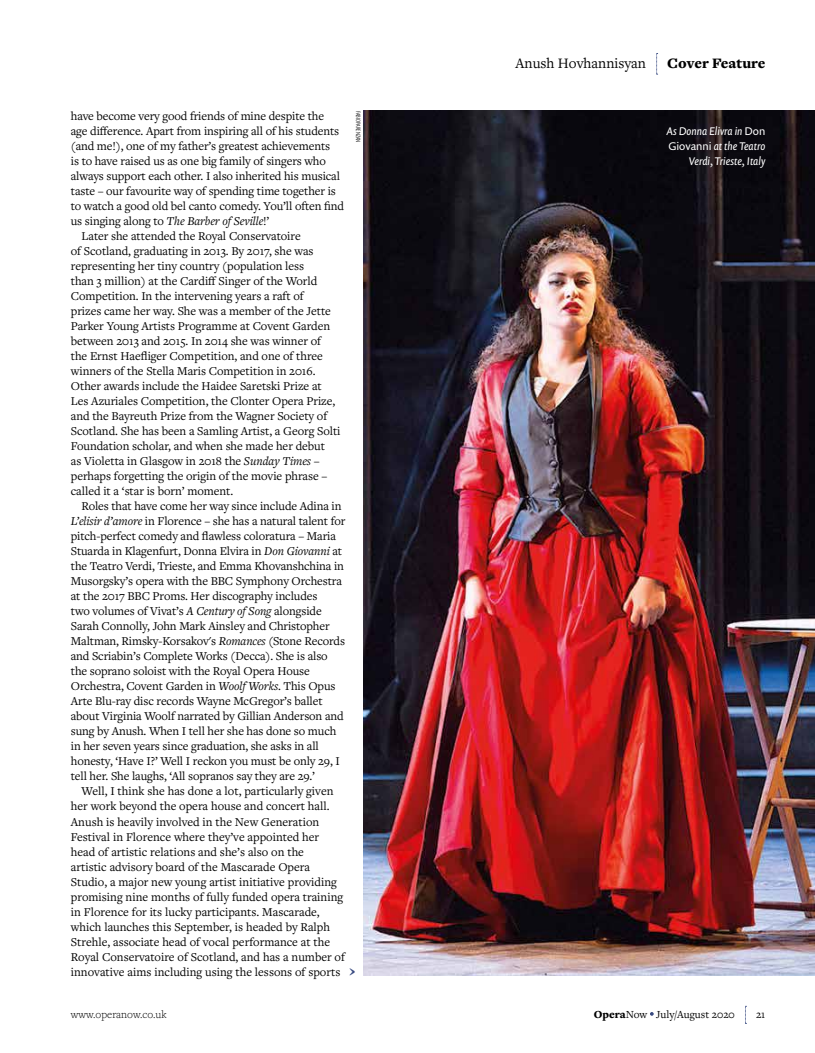
<style>
.page{position:relative;width:815px;height:1053px;background:#fff}
.page>*{position:absolute;margin:0;border:0;box-sizing:border-box;transform-origin:0 0}
.t1{font:15px "Freight Text Pro";color:#000}
.t2{font:900 15px "Freight Text Pro";color:#000}
.t3{font:12.5px "Freight Text Pro";letter-spacing:-.005em;color:#000}
.t4{font:italic 11.25px/15px "Prenton RP Pro";color:#fff;text-align:right}
.t5{font:11.25px "Freight Text Pro";color:#000}
.t6{font:300 11.25px "Freight Text Pro";color:#000}
.t7{font:300 6.25px "Prenton RP Cond";letter-spacing:-.005em;color:#000}
.s1{font-style:italic}
.s2{font-weight:900;font-size:18.75px;color:#384a81}
.s3{font-style:normal}
.s4{font-weight:900}
</style>
<div class="page">
<img style="left:363px;top:111px;width:452px;height:864px">
<svg style="left:656px;top:53px;width:2px;height:22px"></svg>
<svg style="left:650px;top:1012px;width:4px;height:3px"></svg>
<svg style="left:745px;top:1005px;width:1px;height:19px"></svg>
<p class="t7" style="left:362px;top:111px;width:33px;rotate:90deg">FABIO PARENZAN</p>
<p class="t3" style="left:71px;top:108px;width:255px">have become very good friends of mine despite the</p>
<p class="t3" style="left:71px;top:123px;width:270px">age difference. Apart from inspiring all of his students</p>
<p class="t3" style="left:71px;top:138px;width:261px">(and me!), one of my father’s greatest achievements</p>
<p class="t3" style="left:71px;top:153px;width:257px">is to have raised us as one big family of singers who</p>
<p class="t3" style="left:71px;top:168px;width:271px">always support each other. I also inherited his musical</p>
<p class="t3" style="left:71px;top:183px;width:267px">taste – our favourite way of spending time together is</p>
<p class="t3" style="left:71px;top:198px;width:275px">to watch a good old bel canto comedy. You’ll often find</p>
<p class="t3" style="left:71px;top:213px;width:200px">us singing along to <span class="s1">The Barber of Seville</span>!’</p>
<p class="t3" style="left:81px;top:228px;width:221px">Later she attended the Royal Conservatoire</p>
<p class="t3" style="left:71px;top:243px;width:244px">of Scotland, graduating in 2013. By 2017, she was</p>
<p class="t3" style="left:71px;top:258px;width:235px">representing her tiny country (population less</p>
<p class="t3" style="left:71px;top:273px;width:248px">than 3 million) at the Cardiff Singer of the World</p>
<p class="t3" style="left:71px;top:288px;width:234px">Competition. In the intervening years a raft of</p>
<p class="t3" style="left:71px;top:303px;width:261px">prizes came her way. She was a member of the Jette</p>
<p class="t3" style="left:71px;top:318px;width:261px">Parker Young Artists Programme at Covent Garden</p>
<p class="t3" style="left:71px;top:333px;width:252px">between 2013 and 2015. In 2014 she was winner of</p>
<p class="t3" style="left:71px;top:348px;width:254px">the Ernst Haefliger Competition, and one of three</p>
<p class="t3" style="left:71px;top:363px;width:246px">winners of the Stella Maris Competition in 2016.</p>
<p class="t3" style="left:71px;top:378px;width:252px">Other awards include the Haidee Saretski Prize at</p>
<p class="t3" style="left:71px;top:393px;width:266px">Les Azuriales Competition, the Clonter Opera Prize,</p>
<p class="t3" style="left:71px;top:408px;width:258px">and the Bayreuth Prize from the Wagner Society of</p>
<p class="t3" style="left:71px;top:423px;width:271px">Scotland. She has been a Samling Artist, a Georg Solti</p>
<p class="t3" style="left:71px;top:438px;width:256px">Foundation scholar, and when she made her debut</p>
<p class="t3" style="left:71px;top:453px;width:250px">as Violetta in Glasgow in 2018 the <span class="s1">Sunday Times</span> –</p>
<p class="t3" style="left:71px;top:468px;width:258px">perhaps forgetting the origin of the movie phrase –</p>
<p class="t3" style="left:71px;top:483px;width:164px">called it a ‘star is born’ moment.</p>
<p class="t3" style="left:81px;top:498px;width:262px">Roles that have come her way since include Adina in</p>
<p class="t3" style="left:71px;top:513px;width:276px"><span class="s1">L’elisir d’amore</span> in Florence – she has a natural talent for</p>
<p class="t3" style="left:71px;top:528px;width:267px">pitch-perfect comedy and flawless coloratura – Maria</p>
<p class="t3" style="left:71px;top:543px;width:273px">Stuarda in Klagenfurt, Donna Elvira in <span class="s1">Don Giovanni</span> at</p>
<p class="t3" style="left:71px;top:558px;width:275px">the Teatro Verdi, Trieste, and Emma Khovanshchina in</p>
<p class="t3" style="left:71px;top:573px;width:273px">Musorgsky’s opera with the BBC Symphony Orchestra</p>
<p class="t3" style="left:71px;top:588px;width:248px">at the 2017 BBC Proms. Her discography includes</p>
<p class="t3" style="left:71px;top:603px;width:252px">two volumes of Vivat’s <span class="s1">A Century of Song</span> alongside</p>
<p class="t3" style="left:71px;top:618px;width:260px">Sarah Connolly, John Mark Ainsley and Christopher</p>
<p class="t3" style="left:71px;top:633px;width:276px">Maltman, Rimsky-Korsakov's <span class="s1">Romances</span> (Stone Records</p>
<p class="t3" style="left:71px;top:648px;width:258px">and Scriabin’s Complete Works (Decca). She is also</p>
<p class="t3" style="left:71px;top:663px;width:240px">the soprano soloist with the Royal Opera House</p>
<p class="t3" style="left:71px;top:678px;width:266px">Orchestra, Covent Garden in <span class="s1">Woolf Works</span>. This Opus</p>
<p class="t3" style="left:71px;top:693px;width:253px">Arte Blu-ray disc records Wayne McGregor’s ballet</p>
<p class="t3" style="left:71px;top:708px;width:274px">about Virginia Woolf narrated by Gillian Anderson and</p>
<p class="t3" style="left:71px;top:723px;width:267px">sung by Anush. When I tell her she has done so much</p>
<p class="t3" style="left:71px;top:738px;width:250px">in her seven years since graduation, she asks in all</p>
<p class="t3" style="left:71px;top:753px;width:270px">honesty, ‘Have I?’ Well I reckon you must be only 29, I</p>
<p class="t3" style="left:71px;top:768px;width:246px">tell her. She laughs, ‘All sopranos say they are 29.’</p>
<p class="t3" style="left:81px;top:783px;width:254px">Well, I think she has done a lot, particularly given</p>
<p class="t3" style="left:71px;top:798px;width:260px">her work beyond the opera house and concert hall.</p>
<p class="t3" style="left:71px;top:813px;width:250px">Anush is heavily involved in the New Generation</p>
<p class="t3" style="left:71px;top:828px;width:250px">Festival in Florence where they’ve appointed her</p>
<p class="t3" style="left:71px;top:843px;width:235px">head of artistic relations and she’s also on the</p>
<p class="t3" style="left:71px;top:858px;width:241px">artistic advisory board of the Mascarade Opera</p>
<p class="t3" style="left:71px;top:873px;width:268px">Studio, a major new young artist initiative providing</p>
<p class="t3" style="left:71px;top:888px;width:274px">promising nine months of fully funded opera training</p>
<p class="t3" style="left:71px;top:903px;width:250px">in Florence for its lucky participants. Mascarade,</p>
<p class="t3" style="left:71px;top:918px;width:261px">which launches this September, is headed by Ralph</p>
<p class="t3" style="left:71px;top:933px;width:261px">Strehle, associate head of vocal performance at the</p>
<p class="t3" style="left:71px;top:948px;width:276px">Royal Conservatoire of Scotland, and has a number of</p>
<p class="t3" style="left:71px;top:963px;width:286px">innovative aims including using the lessons of sports <span class="s2">›</span></p>
<p class="t1" style="left:516px;top:54px;width:132px">Anush Hovhannisyan</p>
<p class="t2" style="left:667px;top:53px;width:100px">Cover Feature</p>
<p class="t4" style="left:666px;top:123px;width:101px">As Donna Elivra in <span class="s3">Don<br>Giovanni</span> at the Teatro<br>Verdi, Trieste, Italy</p>
<p class="t6" style="left:71px;top:1006px;width:97px">www.operanow.co.uk</p>
<p class="t5" style="left:594px;top:1006px;width:143px"><span class="s4">Opera</span>Now July/August 2020</p>
<p class="t5" style="left:756px;top:1006px;width:11px">21</p>
</div>
